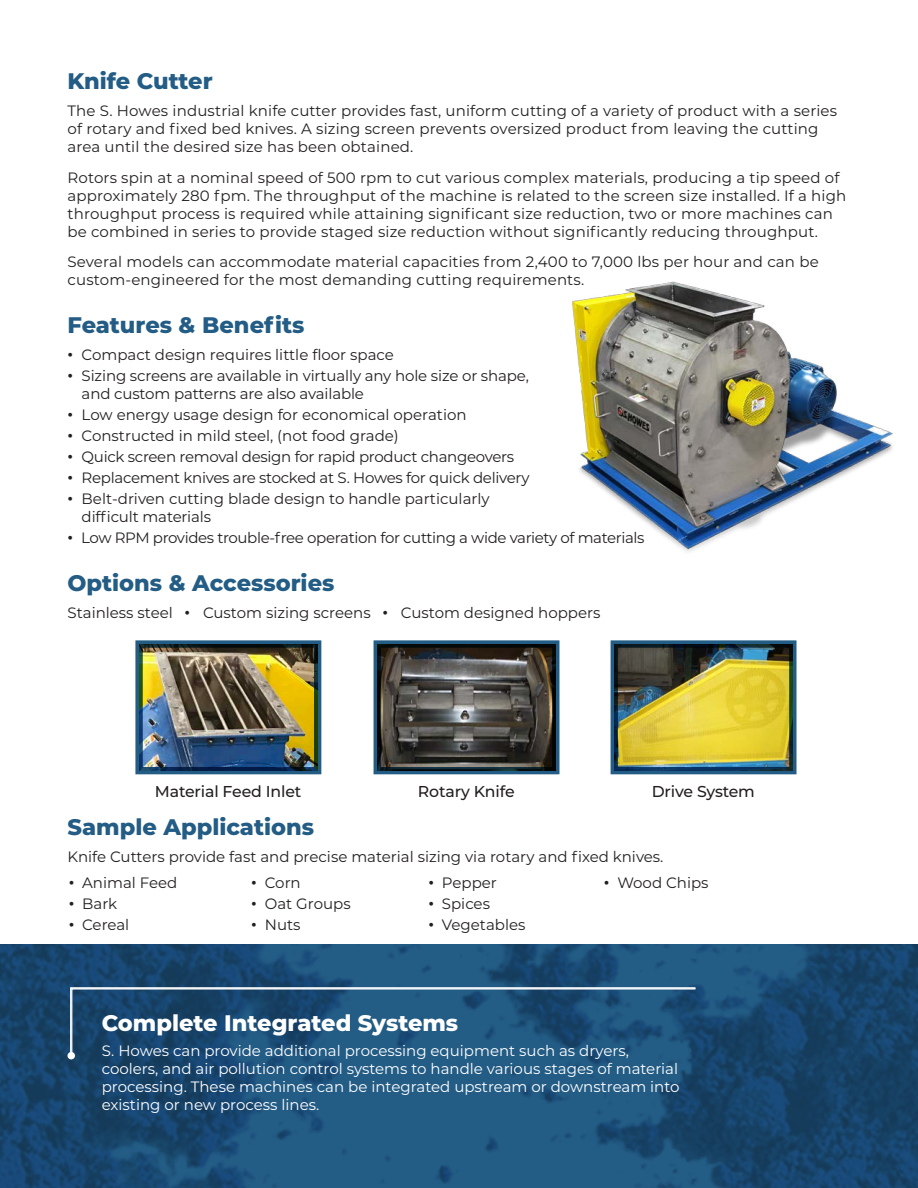
<style>
.page{position:relative;width:918px;height:1188px;background:#fff}
.page>*{position:absolute;margin:0;border:0;box-sizing:border-box;transform-origin:0 0}
.t1{font:800 22.5px "Montserrat";color:#235c85}
.t2{font:800 22.5px "Montserrat";color:#fff}
.t3{font:500 15.75px "Montserrat";letter-spacing:-.01em;color:#231f20}
.t4{font:15px/18px "Montserrat";color:#231f20}
.t5{font:15px/18px "Montserrat";color:#fff}
.t6{font:15px "Montserrat";letter-spacing:-.02em;color:#231f20}
.t7{font:15px "Montserrat";letter-spacing:-.025em;color:#231f20}
.s1{font-weight:700}
.s2{font-weight:700;color:#fff}
</style>
<div class="page">
<img style="left:0;top:945px;width:460px;height:243px">
<img style="left:460px;top:945px;width:458px;height:243px">
<img style="left:572px;top:281px;width:321px;height:271px">
<svg style="left:70px;top:988px;width:626px;height:68px"></svg>
<div style="left:68px;top:1052px;width:7px;height:7px;background:#fff;border-radius:50%"></div>
<img style="left:619px;top:648px;width:170px;height:118px">
<div style="left:611px;top:640px;width:186px;height:134px;border:7px solid #235c85"></div>
<img style="left:382px;top:648px;width:169px;height:118px">
<div style="left:374px;top:640px;width:185px;height:134px;border:7px solid #235c85"></div>
<img style="left:143px;top:648px;width:170px;height:118px">
<div style="left:135px;top:640px;width:186px;height:134px;border:7px solid #235c85"></div>
<h1 class="t1" style="left:68px;top:71px;width:147px">Knife Cutter</h1>
<p class="t4" style="left:68px;top:103px;width:771px">The S. Howes industrial knife cutter provides fast, uniform cutting of a variety of product with a series of rotary and fixed bed knives. A sizing screen prevents oversized product from leaving the cutting area until the desired size has been obtained.</p>
<p class="t4" style="left:68px;top:170px;width:780px">Rotors spin at a nominal speed of 500 rpm to cut various complex materials, producing a tip speed of approximately 280 fpm. The throughput of the machine is related to the screen size installed. If a high throughput process is required while attaining significant size reduction, two or more machines can be combined in series to provide staged size reduction without significantly reducing throughput.</p>
<p class="t4" style="left:68px;top:254px;width:753px">Several models can accommodate material capacities from 2,400 to 7,000 lbs per hour and can be custom-engineered for the most demanding cutting requirements.</p>
<h1 class="t1" style="left:68px;top:315px;width:238px">Features &amp; Benefits</h1>
<p class="t4" style="left:68px;top:347px;width:328px"><span class="s1">•</span> Compact design requires little floor space</p>
<p class="t4" style="left:68px;top:368px;width:463px"><span class="s1">•</span> Sizing screens are available in virtually any hole size or shape,</p>
<p class="t4" style="left:68px;top:386px;width:298px"><span class="s2">•</span> and custom patterns are also available</p>
<p class="t4" style="left:68px;top:407px;width:401px"><span class="s1">•</span> Low energy usage design for economical operation</p>
<p class="t4" style="left:68px;top:428px;width:333px"><span class="s1">•</span> Constructed in mild steel, (not food grade)</p>
<p class="t6" style="left:68px;top:451px;width:448px"><span class="s1">•</span> Quick screen removal design for rapid product changeovers</p>
<p class="t6" style="left:68px;top:472px;width:464px"><span class="s1">•</span> Replacement knives are stocked at S. Howes for quick delivery</p>
<p class="t4" style="left:82px;top:491px;width:409px;text-indent:-14px"><span class="s1">•</span> Belt-driven cutting blade design to handle particularly difficult materials</p>
<p class="t7" style="left:68px;top:532px;width:579px"><span class="s1">•</span> Low RPM provides trouble-free operation for cutting a wide variety of materials</p>
<h1 class="t1" style="left:68px;top:573px;width:268px">Options &amp; Accessories</h1>
<p class="t4" style="left:68px;top:605px;width:534px">Stainless steel <span class="s1">•</span> Custom sizing screens <span class="s1">•</span> Custom designed hoppers</p>
<p class="t3" style="left:155px;top:785px;width:148px">Material Feed Inlet</p>
<p class="t3" style="left:418px;top:785px;width:98px">Rotary Knife</p>
<p class="t3" style="left:652px;top:785px;width:105px">Drive System</p>
<h1 class="t1" style="left:68px;top:817px;width:248px">Sample Applications</h1>
<p class="t4" style="left:68px;top:849px;width:598px">Knife Cutters provide fast and precise material sizing via rotary and fixed knives.</p>
<p class="t4" style="left:69px;top:875px;width:110px"><span class="s1">•</span> Animal Feed</p>
<p class="t4" style="left:69px;top:896px;width:50px"><span class="s1">•</span> Bark</p>
<p class="t4" style="left:69px;top:917px;width:62px"><span class="s1">•</span> Cereal</p>
<p class="t4" style="left:604px;top:875px;width:106px"><span class="s1">•</span> Wood Chips</p>
<p class="t4" style="left:251px;top:875px;width:51px"><span class="s1">•</span> Corn</p>
<p class="t4" style="left:251px;top:896px;width:101px"><span class="s1">•</span> Oat Groups</p>
<p class="t4" style="left:251px;top:917px;width:51px"><span class="s1">•</span> Nuts</p>
<p class="t4" style="left:428px;top:875px;width:70px"><span class="s1">•</span> Pepper</p>
<p class="t4" style="left:428px;top:896px;width:63px"><span class="s1">•</span> Spices</p>
<p class="t4" style="left:428px;top:917px;width:99px"><span class="s1">•</span> Vegetables</p>
<h1 class="t2" style="left:102px;top:1012px;width:358px">Complete Integrated Systems</h1>
<p class="t5" style="left:102px;top:1043px;width:579px">S. Howes can provide additional processing equipment such as dryers, coolers, and air pollution control systems to handle various stages of material processing. These machines can be integrated upstream or downstream into existing or new process lines.</p>
</div>
